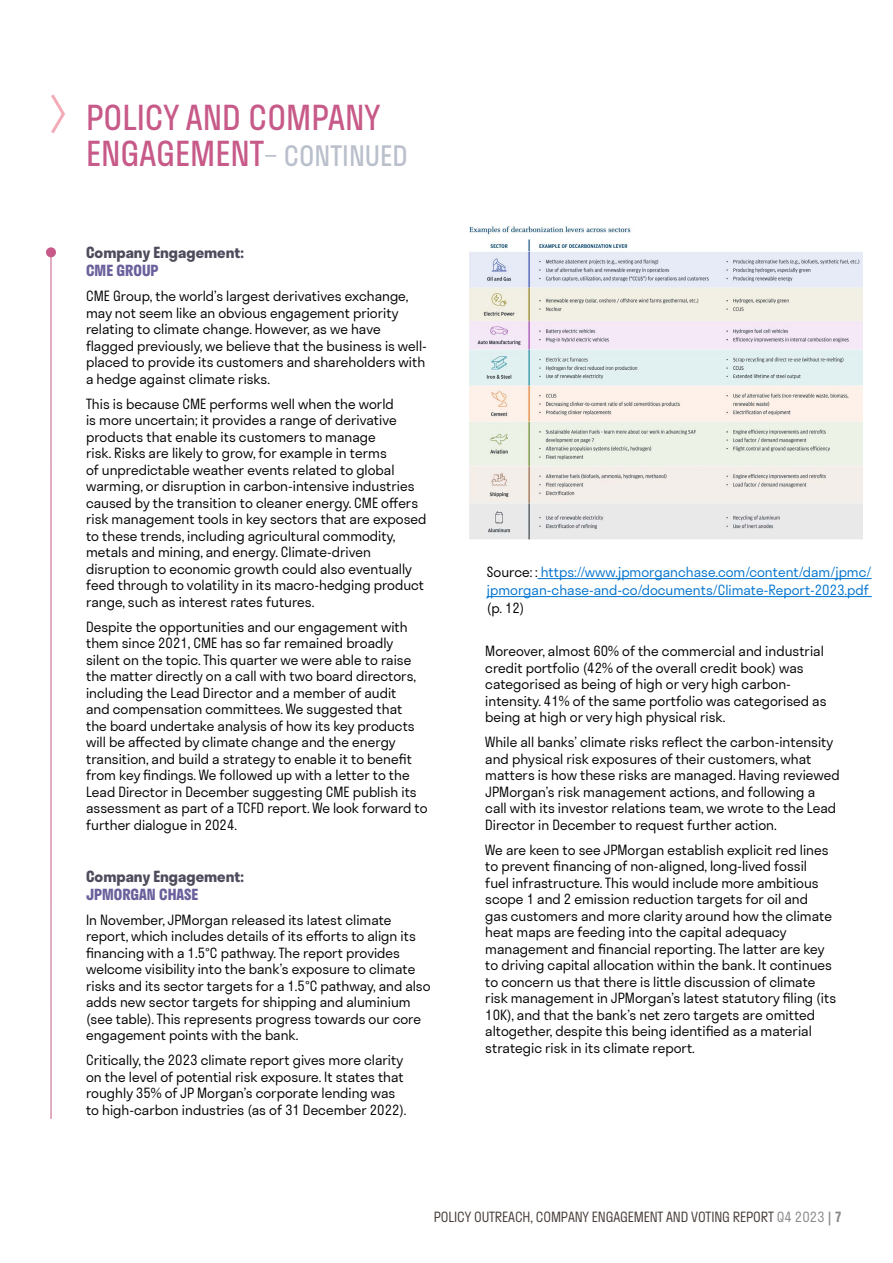
<style>
.page{position:relative;width:893px;height:1263px;background:#fff}
.page>*{position:absolute;margin:0;border:0;box-sizing:border-box;transform-origin:0 0}
.t1{font:33px/36px "Stratos";color:#c75a88}
.t2{font:700 15px "Stratos";color:#4e4c5c}
.t3{font:700 15px "Stratos";color:#6b609c}
.t4{font:300 13.5px/16.5px "Stratos";color:#000}
.t5{font:300 13.5px/18px "Stratos";color:#0073cf}
.t6{font:300 13.5px "Stratos";letter-spacing:-.01em;color:#453a36}
.s1{font-size:27px;color:#babfcc}
.s2{color:#000}
.s3{color:#878787}
.s4{font-weight:600;color:#878787}
</style>
<div class="page">
<svg style="left:51px;top:94px;width:14px;height:40px"></svg>
<hr style="left:51px;top:248px;width:1px;height:871px;background:#c75a88">
<div style="left:46px;top:247px;width:10px;height:10px;background:#c75a88;border-radius:50%"></div>
<img style="left:470px;top:222px;width:392px;height:318px">
<hr style="left:538px;top:578px;width:334px;height:1px;background:#0073cf">
<hr style="left:487px;top:596px;width:385px;height:1px;background:#0073cf">
<h1 class="t1" style="left:86px;top:99px;width:323px">POLICY AND COMPANY<br>ENGAGEMENT<span class="s1">– CONTINUED</span></h1>
<p class="t2" style="left:86px;top:241px;width:159px">Company Engagement:</p>
<p class="t3" style="left:86px;top:259px;width:74px">CME GROUP</p>
<p class="t4" style="left:86px;top:288px;width:342px">CME Group, the world’s largest derivatives exchange, may not seem like an obvious engagement priority relating to climate change. However, as we have flagged previously, we believe that the business is well&shy;placed to provide its customers and shareholders with a hedge against climate risks.</p>
<p class="t4" style="left:86px;top:395px;width:342px">This is because CME performs well when the world<br>is more uncertain; it provides a range of derivative products that enable its customers to manage<br>risk. Risks are likely to grow, for example in terms<br>of unpredictable weather events related to global warming, or disruption in carbon-intensive industries caused by the transition to cleaner energy. CME offers risk management tools in key sectors that are exposed to these trends, including agricultural commodity, metals and mining, and energy. Climate-driven disruption to economic growth could also eventually feed through to volatility in its macro-hedging product range, such as interest rates futures.</p>
<p class="t4" style="left:86px;top:618px;width:343px">Despite the opportunities and our engagement with them since 2021, CME has so far remained broadly silent on the topic. This quarter we were able to raise the matter directly on a call with two board directors, including the Lead Director and a member of audit<br>and compensation committees. We suggested that<br>the board undertake analysis of how its key products will be affected by climate change and the energy transition, and build a strategy to enable it to benefit from key findings. We followed up with a letter to the Lead Director in December suggesting CME publish its assessment as part of a TCFD report. We look forward to further dialogue in 2024.</p>
<p class="t2" style="left:86px;top:864px;width:159px">Company Engagement:</p>
<p class="t3" style="left:86px;top:882px;width:114px">JPMORGAN CHASE</p>
<p class="t4" style="left:86px;top:911px;width:346px">In November, JPMorgan released its latest climate report, which includes details of its efforts to align its financing with a 1.5°C pathway. The report provides welcome visibility into the bank’s exposure to climate risks and its sector targets for a 1.5°C pathway, and also adds new sector targets for shipping and aluminium (see table). This represents progress towards our core engagement points with the bank.</p>
<p class="t4" style="left:86px;top:1051px;width:322px">Critically, the 2023 climate report gives more clarity on the level of potential risk exposure. It states that roughly 35% of JP Morgan’s corporate lending was to high-carbon industries (as of 31 December 2022).</p>
<p class="t5" style="left:487px;top:562px;width:386px"><span class="s2">Source: :</span> https://www.jpmorganchase.com/content/dam/jpmc/ jpmorgan-chase-and-co/documents/Climate-Report-2023.pdf</p>
<p class="t4" style="left:487px;top:599px;width:39px">(p. 12)</p>
<p class="t4" style="left:485px;top:643px;width:343px">Moreover, almost 60% of the commercial and industrial credit portfolio (42% of the overall credit book) was categorised as being of high or very high carbon&shy;intensity. 41% of the same portfolio was categorised as being at high or very high physical risk.</p>
<p class="t4" style="left:485px;top:734px;width:356px">While all banks’ climate risks reflect the carbon-intensity and physical risk exposures of their customers, what matters is how these risks are managed. Having reviewed JPMorgan’s risk management actions, and following a call with its investor relations team, we wrote to the Lead Director in December to request further action.</p>
<p class="t4" style="left:485px;top:841px;width:352px">We are keen to see JPMorgan establish explicit red lines to prevent financing of non-aligned, long-lived fossil<br>fuel infrastructure. This would include more ambitious scope 1 and 2 emission reduction targets for oil and<br>gas customers and more clarity around how the climate heat maps are feeding into the capital adequacy management and financial reporting. The latter are key to driving capital allocation within the bank. It continues to concern us that there is little discussion of climate risk management in JPMorgan’s latest statutory filing (its 10K), and that the bank’s net zero targets are omitted altogether, despite this being identified as a material strategic risk in its climate report.</p>
<p class="t6" style="left:434px;top:1206px;width:410px">POLICY OUTREACH, COMPANY ENGAGEMENT AND VOTING REPORT <span class="s3">Q4 2023</span> <span class="s4">| 7</span></p>
</div>
